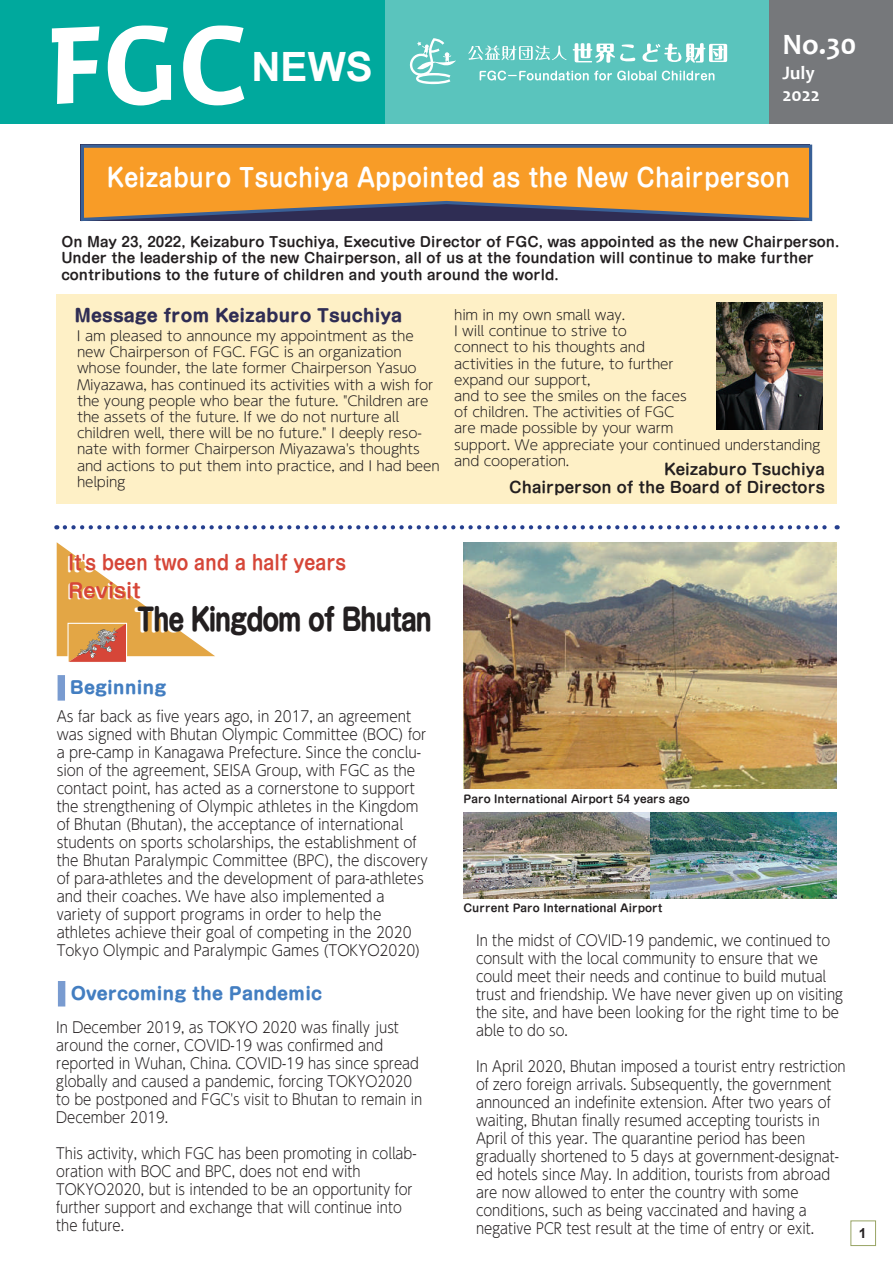
<style>
.page{position:relative;width:893px;height:1263px;background:#fff}
.page>*{position:absolute;margin:0;border:0;box-sizing:border-box;transform-origin:0 0}
.t1{font:700 40.35px "Arial";color:#fff}
.t2{font:700 30px "Shin M Go Pro";letter-spacing:-.07em;color:#231f20;scale:.82 1}
.t3{font:700 29.7px "Candara";color:#fff}
.t4{font:700 24.75px "Shin M Go Pro De";letter-spacing:.015em;color:#fff;scale:.89 1}
.t5{font:700 19.5px/27.6px "Shin M Go Pro De";color:#d64638;scale:.89 1}
.t6{font:700 19.2px/21.3px "Candara";color:#fff}
.t7{font:700 16.95px "Shin M Go Pro";color:#437ec1}
.t8{font:700 16.95px "Shin M Go Pro";color:#2f2d54}
.t9{font:300 15px/18px "UD Shin Go Pr 6 N";color:#231f20;scale:.88 1}
.t10{font:300 15px/18px "UD Shin Go Pr 6 N";color:#231f20;scale:.9 1}
.t11{font:700 15px/18px "Shin M Go Pro De";color:#231f20;text-align:right}
.t12{font:700 13.8px "Arial";color:#231f20}
.t13{font:300 13.5px/16.2px "UD Shin M Go Pr 6 N";letter-spacing:-.01em;color:#231f20}
.t14{font:700 13.5px/16.2px "Shin M Go Pro De";color:#231f20}
.t15{font:700 10.5px "Shin M Go Pro De";color:#231f20}
</style>
<div class="page">
<div style="left:0;top:0;width:893px;height:123px;background:#5ac4bd"></div>
<div style="left:0;top:0;width:384px;height:123px;background:#00a99d"></div>
<svg style="left:468px;top:45px;width:98px;height:15px"></svg>
<svg style="left:573px;top:43px;width:62px;height:20px"></svg>
<svg style="left:642px;top:43px;width:85px;height:20px"></svg>
<svg style="left:409px;top:38px;width:47px;height:46px"></svg>
<svg style="left:480px;top:71px;width:176px;height:9px"></svg>
<svg style="left:662px;top:71px;width:52px;height:9px"></svg>
<svg style="left:52px;top:26px;width:47px;height:78px"></svg>
<svg style="left:108px;top:26px;width:63px;height:79px"></svg>
<svg style="left:183px;top:26px;width:61px;height:79px"></svg>
<div style="left:770px;top:0;width:123px;height:123px;background:#76787b"></div>
<div style="left:850px;top:1220px;width:26px;height:26px;border:1px solid #98a464"></div>
<svg style="left:81px;top:145px;width:731px;height:76px;background:#d18a35"></svg>
<div style="left:56px;top:294px;width:781px;height:210px;background:#fef0c6"></div>
<img style="left:716px;top:302px;width:107px;height:128px">
<svg style="left:65px;top:525px;width:773px;height:4px"></svg>
<svg style="left:57px;top:542px;width:158px;height:119px"></svg>
<div style="left:67px;top:623px;width:60px;height:40px;border:1px solid #fff"></div>
<div style="left:58px;top:675px;width:7px;height:26px;background:#799bd0"></div>
<div style="left:58px;top:981px;width:7px;height:25px;background:#799bd0"></div>
<img style="left:463px;top:812px;width:374px;height:87px">
<img style="left:463px;top:542px;width:374px;height:247px">
<h1 class="t1" style="left:251px;top:39px;width:123px">NEWS</h1>
<h3 class="t3" style="left:782px;top:26px;width:75px">No.30</h3>
<p class="t6" style="left:782px;top:62px;width:39px">July<br>2022</p>
<h3 class="t4" style="left:107px;top:158px;width:769px">Keizaburo Tsuchiya Appointed as the New Chairperson</h3>
<p class="t14" style="left:61px;top:232px;width:780px">On May 23, 2022, Keizaburo Tsuchiya, Executive Director of FGC, was appointed as the new Chairperson.<br>Under the leadership of the new Chairperson, all of us at the foundation will continue to make further contributions to the future of children and youth around the world.</p>
<p class="t8" style="left:75px;top:302px;width:329px">Message from Keizaburo Tsuchiya</p>
<p class="t13" style="left:77px;top:327px;width:364px">I am pleased to announce my appointment as the new Chairperson of FGC. FGC is an organization whose founder, the late former Chairperson Yasuo Miyazawa, has continued its activities with a wish for the young people who bear the future. "Children are the assets of the future. If we do not nurture all children well, there will be no future." I deeply reso&shy;nate with former Chairperson Miyazawa's thoughts and actions to put them into practice, and I had been helping</p>
<p class="t13" style="left:454px;top:306px;width:368px">him in my own small way.<br>I will continue to strive to<br>connect to his thoughts and<br>activities in the future, to further<br>expand our support,<br>and to see the smiles on the faces<br>of children. The activities of FGC<br>are made possible by your warm<br>support. We appreciate your continued understanding and cooperation.</p>
<p class="t11" style="left:509px;top:459px;width:317px">Keizaburo Tsuchiya<br>Chairperson of the Board of Directors</p>
<h3 class="t5" style="left:68px;top:547px;width:314px">It's been two and a half years<br>Revisit</h3>
<h2 class="t2" style="left:137px;top:595px;width:362px">The Kingdom of Bhutan</h2>
<p class="t7" style="left:70px;top:674px;width:98px">Beginning</p>
<p class="t10" style="left:57px;top:706px;width:414px">As far back as five years ago, in 2017, an agreement was signed with Bhutan Olympic Committee (BOC) for a pre-camp in Kanagawa Prefecture. Since the conclu&shy;sion of the agreement, SEISA Group, with FGC as the contact point, has acted as a cornerstone to support the strengthening of Olympic athletes in the Kingdom of Bhutan (Bhutan), the acceptance of international students on sports scholarships, the establishment of the Bhutan Paralympic Committee (BPC), the discovery of para-athletes and the development of para-athletes and their coaches. We have also implemented a variety of support programs in order to help the athletes achieve their goal of competing in the 2020<br>Tokyo Olympic and Paralympic Games (TOKYO2020)</p>
<p class="t7" style="left:71px;top:980px;width:253px">Overcoming the Pandemic</p>
<p class="t9" style="left:56px;top:1017px;width:417px">In December 2019, as TOKYO 2020 was finally just around the corner, COVID-19 was confirmed and reported in Wuhan, China. COVID-19 has since spread globally and caused a pandemic, forcing TOKYO2020 to be postponed and FGC's visit to Bhutan to remain in December 2019.</p>
<p class="t9" style="left:56px;top:1143px;width:411px">This activity, which FGC has been promoting in collab&shy;oration with BOC and BPC, does not end with TOKYO2020, but is intended to be an opportunity for further support and exchange that will continue into the future.</p>
<p class="t15" style="left:463px;top:790px;width:228px">Paro International Airport 54 years ago</p>
<p class="t15" style="left:463px;top:900px;width:200px">Current Paro International Airport</p>
<p class="t9" style="left:476px;top:930px;width:418px">In the midst of COVID-19 pandemic, we continued to consult with the local community to ensure that we could meet their needs and continue to build mutual trust and friendship. We have never given up on visiting the site, and have been looking for the right time to be able to do so.</p>
<p class="t9" style="left:476px;top:1056px;width:421px">In April 2020, Bhutan imposed a tourist entry restriction of zero foreign arrivals. Subsequently, the government announced an indefinite extension. After two years of waiting, Bhutan finally resumed accepting tourists in April of this year. The quarantine period has been gradually shortened to 5 days at government-designat&shy;ed hotels since May. In addition, tourists from abroad are now allowed to enter the country with some conditions, such as being vaccinated and having a negative PCR test result at the time of entry or exit.</p>
<p class="t12" style="left:859px;top:1224px;width:9px">1</p>
</div>
